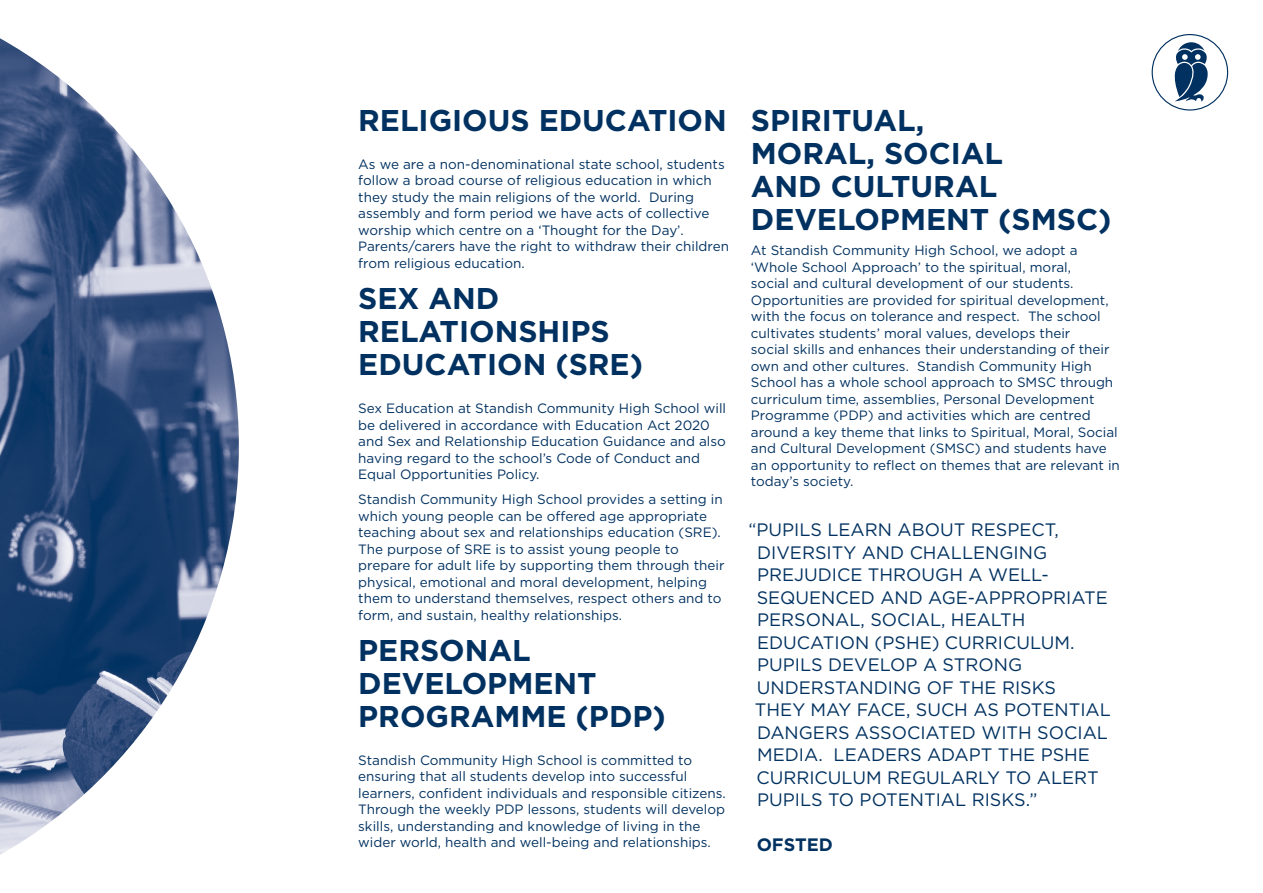
<style>
.page{position:relative;width:1263px;height:893px;background:#fff}
.page>*{position:absolute;margin:0;border:0;box-sizing:border-box;transform-origin:0 0}
.t1{font:700 30px/33px "Gotham HTF";color:#003160}
.t2{font:18px/22.5px "Gotham HTF";color:#003160}
.t3{font:700 18px "Gotham HTF";color:#003160}
.t4{font:13.5px/16.5px "Gotham HTF";color:#003160}
</style>
<div class="page">
<img style="left:0;top:38px;width:239px;height:817px">
<div style="left:1151px;top:34px;width:77px;height:77px;background:#fff;border:1px solid #003160;border-radius:50%"></div>
<svg style="left:1174px;top:42px;width:34px;height:60px"></svg>
<h1 class="t1" style="left:358px;top:103px;width:370px">RELIGIOUS EDUCATION</h1>
<p class="t4" style="left:358px;top:156px;width:372px">As we are a non-denominational state school, students follow a broad course of religious education in which they study the main religions of the world. During assembly and form period we have acts of collective worship which centre on a ‘Thought for the Day’.<br>Parents/carers have the right to withdraw their children from religious education.</p>
<h1 class="t1" style="left:358px;top:281px;width:286px">SEX AND<br>RELATIONSHIPS<br>EDUCATION (SRE)</h1>
<p class="t4" style="left:358px;top:400px;width:369px">Sex Education at Standish Community High School will be delivered in accordance with Education Act 2020 and Sex and Relationship Education Guidance and also having regard to the school’s Code of Conduct and Equal Opportunities Policy.</p>
<p class="t4" style="left:358px;top:491px;width:368px">Standish Community High School provides a setting in which young people can be offered age appropriate teaching about sex and relationships education (SRE).<br>The purpose of SRE is to assist young people to prepare for adult life by supporting them through their physical, emotional and moral development, helping them to understand themselves, respect others and to form, and sustain, healthy relationships.</p>
<h1 class="t1" style="left:358px;top:633px;width:309px">PERSONAL<br>DEVELOPMENT<br>PROGRAMME (PDP)</h1>
<p class="t4" style="left:358px;top:752px;width:369px">Standish Community High School is committed to ensuring that all students develop into successful learners, confident individuals and responsible citizens.<br>Through the weekly PDP lessons, students will develop skills, understanding and knowledge of living in the wider world, health and well-being and relationships.</p>
<h1 class="t1" style="left:751px;top:103px;width:362px">SPIRITUAL,<br>MORAL, SOCIAL<br>AND CULTURAL<br>DEVELOPMENT (SMSC)</h1>
<p class="t4" style="left:751px;top:242px;width:370px">At Standish Community High School, we adopt a ‘Whole School Approach’ to the spiritual, moral,<br>social and cultural development of our students.<br>Opportunities are provided for spiritual development, with the focus on tolerance and respect. The school cultivates students’ moral values, develops their<br>social skills and enhances their understanding of their own and other cultures. Standish Community High School has a whole school approach to SMSC through curriculum time, assemblies, Personal Development Programme (PDP) and activities which are centred around a key theme that links to Spiritual, Moral, Social and Cultural Development (SMSC) and students have an opportunity to reflect on themes that are relevant in today’s society.</p>
<p class="t2" style="left:755px;top:518px;width:357px;text-indent:-7px">“PUPILS LEARN ABOUT RESPECT,<br>DIVERSITY AND CHALLENGING<br>PREJUDICE THROUGH A WELL-<br>SEQUENCED AND AGE-APPROPRIATE<br>PERSONAL, SOCIAL, HEALTH<br>EDUCATION (PSHE) CURRICULUM.<br>PUPILS DEVELOP A STRONG<br>UNDERSTANDING OF THE RISKS<br>THEY MAY FACE, SUCH AS POTENTIAL<br>DANGERS ASSOCIATED WITH SOCIAL<br>MEDIA. LEADERS ADAPT THE PSHE<br>CURRICULUM REGULARLY TO ALERT<br>PUPILS TO POTENTIAL RISKS.”</p>
<h2 class="t3" style="left:757px;top:834px;width:78px">OFSTED</h2>
</div>
